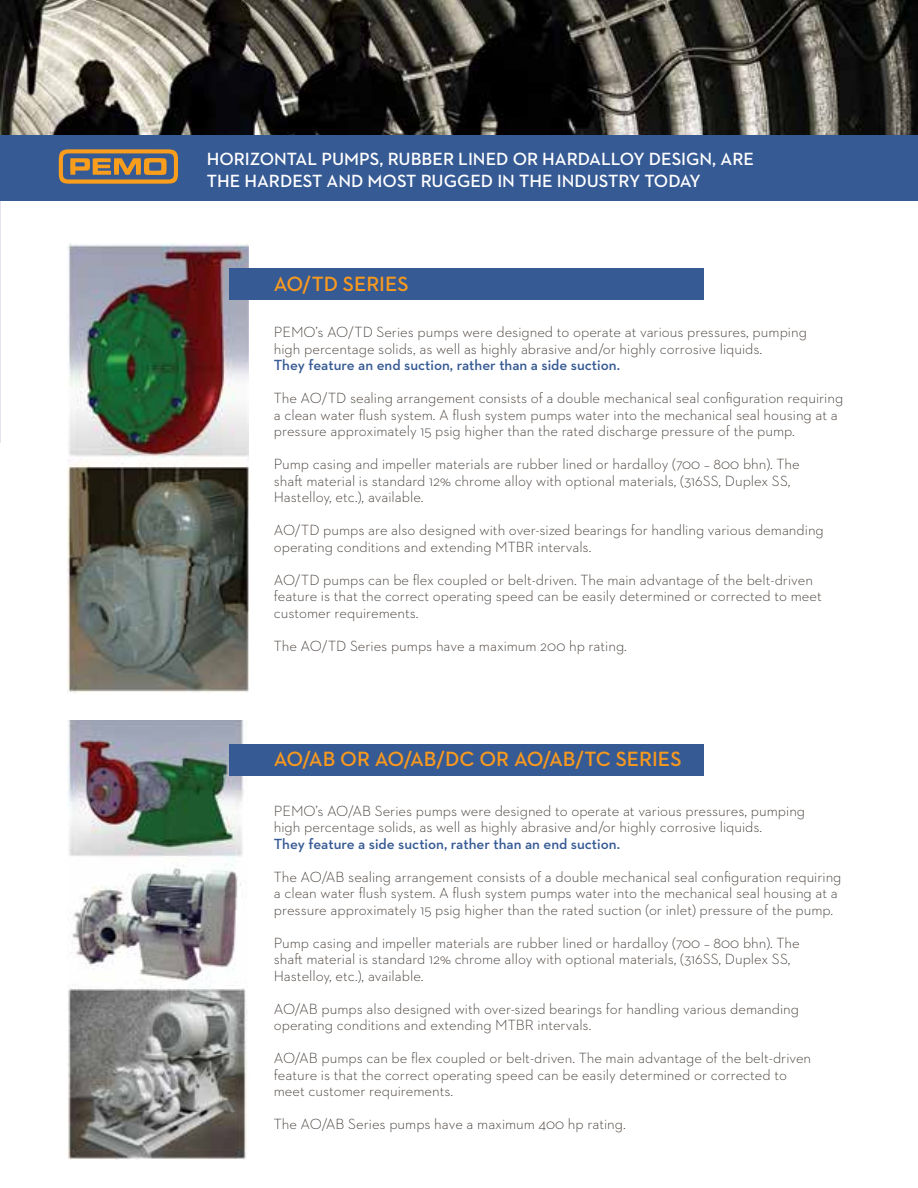
<style>
.page{position:relative;width:918px;height:1188px;background:#fff}
.page>*{position:absolute;margin:0;border:0;box-sizing:border-box;transform-origin:0 0}
.t1{font:600 21px "Neutraface 2 Text";color:#f8991f}
.t2{font:600 18px/21.6px "Neutraface 2 Text";color:#fff}
.t3{font:300 15px/16.5px "Neutraface 2 Text";color:#403832}
.t4{font:600 15px "Neutraface 2 Text";color:#365a94}
</style>
<div class="page">
<hr style="left:0;top:197px;width:1px;height:246px;background:#e2e3ed">
<img style="left:0;top:0;width:918px;height:135px">
<div style="left:0;top:135px;width:918px;height:66px;background:#365a94"></div>
<img style="left:68px;top:243px;width:181px;height:451px">
<img style="left:68px;top:720px;width:181px;height:440px">
<div style="left:230px;top:268px;width:474px;height:32px;background:#365a94"></div>
<div style="left:230px;top:744px;width:474px;height:31px;background:#365a94"></div>
<svg style="left:59px;top:149px;width:119px;height:35px"></svg>
<p class="t2" style="left:207px;top:148px;width:549px">HORIZONTAL PUMPS, RUBBER LINED OR HARDALLOY DESIGN, ARE<br>THE HARDEST AND MOST RUGGED IN THE INDUSTRY TODAY</p>
<h1 class="t1" style="left:274px;top:270px;width:136px">AO/TD SERIES</h1>
<p class="t3" style="left:274px;top:324px;width:535px">PEMO’s AO/TD Series pumps were designed to operate at various pressures, pumping high percentage solids, as well as highly abrasive and/or highly corrosive liquids.</p>
<p class="t4" style="left:274px;top:356px;width:348px">They feature an end suction, rather than a side suction.</p>
<p class="t3" style="left:274px;top:390px;width:571px">The AO/TD sealing arrangement consists of a double mechanical seal configuration requiring a clean water flush system. A flush system pumps water into the mechanical seal housing at a pressure approximately 15 psig higher than the rated discharge pressure of the pump.</p>
<p class="t3" style="left:274px;top:456px;width:527px">Pump casing and impeller materials are rubber lined or hardalloy (700 – 800 bhn). The shaft material is standard 12% chrome alloy with optional materials, (316SS, Duplex SS,<br>Hastelloy, etc.), available.</p>
<p class="t3" style="left:274px;top:522px;width:552px">AO/TD pumps are also designed with over-sized bearings for handling various demanding operating conditions and extending MTBR intervals.</p>
<p class="t3" style="left:274px;top:571px;width:549px">AO/TD pumps can be flex coupled or belt-driven. The main advantage of the belt-driven feature is that the correct operating speed can be easily determined or corrected to meet customer requirements.</p>
<p class="t3" style="left:274px;top:637px;width:355px">The AO/TD Series pumps have a maximum 200 hp rating.</p>
<h1 class="t1" style="left:274px;top:746px;width:409px">AO/AB OR AO/AB/DC OR AO/AB/TC SERIES</h1>
<p class="t3" style="left:274px;top:802px;width:533px">PEMO’s AO/AB Series pumps were designed to operate at various pressures, pumping high percentage solids, as well as highly abrasive and/or highly corrosive liquids.</p>
<p class="t4" style="left:274px;top:834px;width:348px">They feature a side suction, rather than an end suction.</p>
<p class="t3" style="left:274px;top:868px;width:569px">The AO/AB sealing arrangement consists of a double mechanical seal configuration requiring a clean water flush system. A flush system pumps water into the mechanical seal housing at a pressure approximately 15 psig higher than the rated suction (or inlet) pressure of the pump.</p>
<p class="t3" style="left:274px;top:934px;width:527px">Pump casing and impeller materials are rubber lined or hardalloy (700 – 800 bhn). The shaft material is standard 12% chrome alloy with optional materials, (316SS, Duplex SS,<br>Hastelloy, etc.), available.</p>
<p class="t3" style="left:274px;top:1000px;width:527px">AO/AB pumps also designed with over-sized bearings for handling various demanding operating conditions and extending MTBR intervals.</p>
<p class="t3" style="left:274px;top:1050px;width:539px">AO/AB pumps can be flex coupled or belt-driven. The main advantage of the belt-driven feature is that the correct operating speed can be easily determined or corrected to meet customer requirements.</p>
<p class="t3" style="left:274px;top:1116px;width:354px">The AO/AB Series pumps have a maximum 400 hp rating.</p>
</div>
